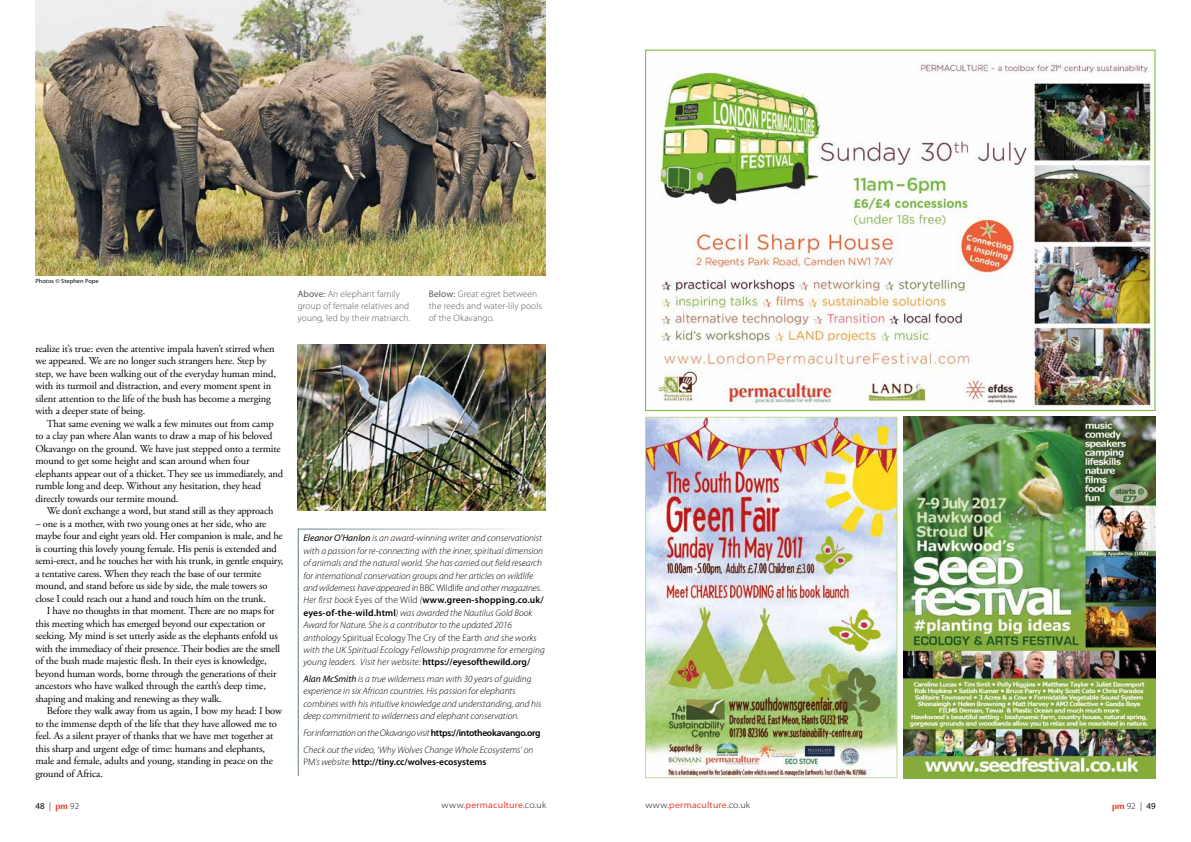
<style>
.page{position:relative;width:1191px;height:842px;background:#fff}
.page>*{position:absolute;margin:0;border:0;box-sizing:border-box;transform-origin:0 0}
.t1{font:10.5px/12.5px "Adobe Garamond Pro";letter-spacing:-.015em;color:#000}
.t2{font:italic 300 9.5px/12.4px "Myriad Pro";color:#000}
.t3{font:600 9.5px "Myriad Pro";color:#000}
.t4{font:300 9.4px/12px "Myriad Pro";letter-spacing:.01em;color:#575756}
.t5{font:semi-expanded 9px "Myriad Pro";letter-spacing:.02em;color:#e73e27}
.t6{font:9px "Myriad Pro";color:#000}
.t7{font:700 9px "Optima";color:#e73e27}
.t8{font:6px "Myriad Pro";letter-spacing:.01em;color:#000;scale:1.05 1}
.s1{font-weight:400}
.s2{font-style:normal}
.s3{font-weight:600;font-style:normal}
.s4{font-weight:300}
.s5{font-weight:300;font-style:italic}
.s6{font-weight:300;font-stretch:semi-expanded}
.s7{font-family:"Optima";font-weight:700;color:#e73e27}
.s8{font-weight:300;color:#000}
.s9{font-family:"Myriad Pro";font-weight:300;color:#000}
.s10{font-family:"Myriad Pro";font-weight:300;font-stretch:semi-expanded;color:#000}
.s11{font-family:"Myriad Pro";font-weight:400;color:#000}
</style>
<div class="page">
<img style="left:656px;top:62px;width:497px;height:346px">
<img style="left:647px;top:419px;width:248px;height:357px">
<div style="left:645px;top:417px;width:252px;height:361px;border:1px solid #c0da9e"></div>
<img style="left:903px;top:417px;width:252px;height:361px">
<img style="left:35px;top:0;width:511px;height:276px">
<img style="left:298px;top:344px;width:248px;height:166px">
<hr style="left:298px;top:529px;width:1px;height:247px;background:#647a84">
<hr style="left:298px;top:529px;width:248px;height:1px;background:#fff">
<p class="t8" style="left:35px;top:277px;width:62px">Photos © Stephen Pope</p>
<p class="t1" style="left:35px;top:343px;width:242px">realize it’s true: even the attentive impala haven’t stirred when we appeared. We are no longer such strangers here. Step by step, we have been walking out of the everyday human mind, with its turmoil and distraction, and every moment spent in silent attention to the life of the bush has become a merging with a deeper state of being.</p>
<p class="t1" style="left:35px;top:418px;width:249px;text-indent:11px">That same evening we walk a few minutes out from camp to a clay pan where Alan wants to draw a map of his beloved Okavango on the ground. We have just stepped onto a termite mound to get some height and scan around when four elephants appear out of a thicket. They see us immediately, and rumble long and deep. Without any hesitation, they head directly towards our termite mound.</p>
<p class="t1" style="left:47px;top:505px;width:228px">We don’t exchange a word, but stand still as they approach</p>
<p class="t1" style="left:35px;top:518px;width:250px">– one is a mother, with two young ones at her side, who are maybe four and eight years old. Her companion is male, and he is courting this lovely young female. His penis is extended and semi-erect, and he touches her with his trunk, in gentle enquiry, a tentative caress. When they reach the base of our termite mound, and stand before us side by side, the male towers so close I could reach out a hand and touch him on the trunk.</p>
<p class="t1" style="left:35px;top:605px;width:246px;text-indent:11px">I have no thoughts in that moment. There are no maps for this meeting which has emerged beyond our expectation or seeking. My mind is set utterly aside as the elephants enfold us with the immediacy of their presence. Their bodies are the smell of the bush made majestic flesh. In their eyes is knowledge, beyond human words, borne through the generations of their ancestors who have walked through the earth’s deep time, shaping and making and renewing as they walk.</p>
<p class="t1" style="left:35px;top:705px;width:248px;text-indent:11px">Before they walk away from us again, I bow my head: I bow to the immense depth of the life that they have allowed me to feel. As a silent prayer of thanks that we have met together at this sharp and urgent edge of time: humans and elephants, male and female, adults and young, standing in peace on the ground of Africa.</p>
<p class="t4" style="left:298px;top:288px;width:114px"><span class="s1">Above:</span> An elephant family group of female relatives and young, led by their matriarch.</p>
<p class="t4" style="left:429px;top:288px;width:115px"><span class="s1">Below:</span> Great egret between the reeds and water-lily pools of the Okavango.</p>
<p class="t2" style="left:303px;top:532px;width:243px"><span class="s1">Eleanor O’Hanlon</span> is an award-winning writer and conservationist with a passion for re-connecting with the inner, spiritual dimension of animals and the natural world. She has carried out field research for international conservation groups and her articles on wildlife and wilderness have appeared in <span class="s2">BBC Wildlife</span> and other magazines.<br>Her first book <span class="s2">Eyes of the Wild</span> (<span class="s3">www.green-shopping.co.uk/ eyes-of-the-wild.html</span>) was awarded the Nautilus Gold Book Award for Nature. She is a contributor to the updated 2016 anthology <span class="s2">Spiritual Ecology The Cry of the Earth</span> and she works with the UK Spiritual Ecology Fellowship programme for emerging young leaders. Visit her website: <span class="s3">https://eyesofthewild.org/</span></p>
<p class="t2" style="left:303px;top:673px;width:239px"><span class="s1">Alan McSmith</span> is a true wilderness man with 30 years of guiding experience in six African countries. His passion for elephants combines with his intuitive knowledge and understanding, and his deep commitment to wilderness and elephant conservation.</p>
<p class="t2" style="left:303px;top:725px;width:239px;line-height:16.7px">For information on the Okavango visit <span class="s3">https://intotheokavango.org<br></span>Check out the video, ‘Why Wolves Change Whole Ecosystems’ on</p>
<p class="t3" style="left:303px;top:756px;width:184px"><span class="s4">PM</span><span class="s5">’s website:</span> http://tiny.cc/wolves-ecosystems</p>
<p class="t6" style="left:35px;top:801px;width:45px">48 <span class="s6">|</span> <span class="s7">pm</span> <span class="s4">92</span></p>
<p class="t5" style="left:441px;top:800px;width:106px"><span class="s8">www.</span>permaculture<span class="s8">.co.uk</span></p>
<p class="t5" style="left:645px;top:800px;width:106px"><span class="s8">www.</span>permaculture<span class="s8">.co.uk</span></p>
<p class="t7" style="left:1112px;top:801px;width:45px">pm <span class="s9">92</span> <span class="s10">|</span> <span class="s11">49</span></p>
</div>
